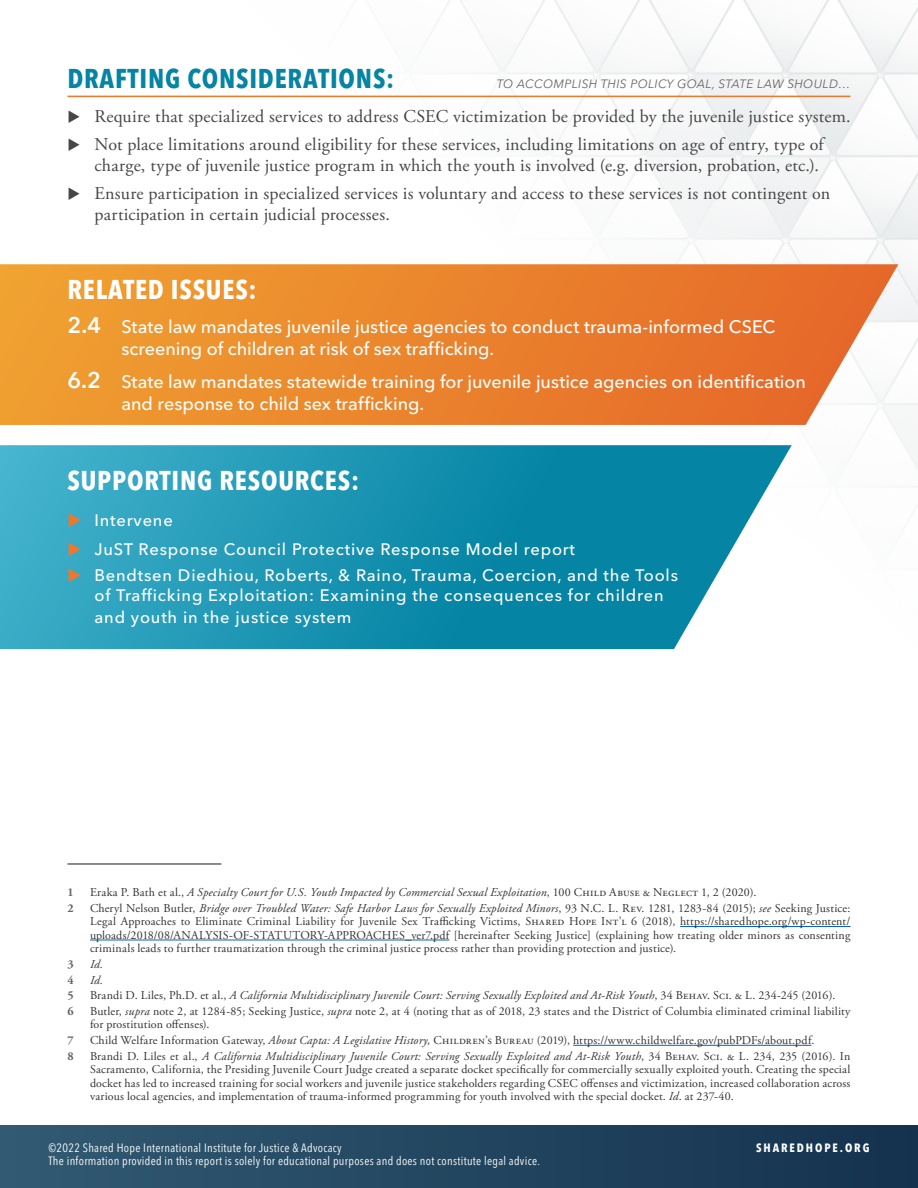
<style>
.page{position:relative;width:918px;height:1188px;background:#fff}
.page>*{position:absolute;margin:0;border:0;box-sizing:border-box;transform-origin:0 0}
.t1{font:700 condensed 27px "Avenir Next LT Pro";letter-spacing:.03em;color:#fff}
.t2{font:700 condensed 27px "Avenir Next LT Pro";letter-spacing:.03em;color:#0584a4}
.t3{font:18px/27.8px "Adobe Garamond Pro";letter-spacing:.005em;color:#464547}
.t4{font:500 18px/21.6px "Avenir Next LT Pro";letter-spacing:-.005em;color:#fff}
.t5{font:500 16.5px/29.2px "Avenir Next LT Pro";letter-spacing:.05em;color:#fff}
.t6{font:12px/13.5px "Adobe Garamond Pro";color:#333;text-align:justify}
.t7{font:italic 12px "Adobe Garamond Pro";letter-spacing:.015em;color:#333}
.t8{font:condensed 12px "Avenir Next LT Pro";letter-spacing:.025em;color:#fff}
.t9{font:italic 12px "Avenir Next LT Pro";letter-spacing:.03em;color:#666}
.t10{font:700 condensed 12px "Avenir Next LT Pro";letter-spacing:.16em;color:#fff}
.t11{font:700 12px "Adobe Garamond Pro";color:#666}
.s1{font-weight:600;font-size:22.5px}
.s2{font-style:normal}
.s3{font-style:italic}
</style>
<div class="page">
<img style="left:221px;top:0;width:697px;height:941px">
<div style="left:0;top:1126px;width:918px;height:62px;background:linear-gradient(to right,#325a72,#14324d)"></div>
<svg style="left:0;top:264px;width:898px;height:161px;background:#eb8a38"></svg>
<svg style="left:0;top:445px;width:792px;height:204px;background:#2a9bb7"></svg>
<hr style="left:680px;top:926px;width:170px;height:1px;background:#0563c1">
<hr style="left:90px;top:940px;width:359px;height:1px;background:#0563c1">
<hr style="left:573px;top:1045px;width:238px;height:1px;background:#0563c1">
<hr style="left:68px;top:863px;width:153px;height:2px;background:#666">
<hr style="left:68px;top:96px;width:782px;height:1px;background:#f0772a">
<svg style="left:69px;top:513px;width:12px;height:14px"></svg>
<svg style="left:69px;top:542px;width:12px;height:14px"></svg>
<svg style="left:69px;top:568px;width:12px;height:14px"></svg>
<h1 class="t2" style="left:68px;top:62px;width:328px">DRAFTING CONSIDERATIONS:</h1>
<p class="t9" style="left:497px;top:76px;width:355px">TO ACCOMPLISH THIS POLICY GOAL, STATE LAW SHOULD…</p>
<h2 class="t3" style="left:94px;top:103px;width:758px">Require that specialized services to address CSEC victimization be provided by the juvenile justice system.<br>Not place limitations around eligibility for these services, including limitations on age of entry, type of</h2>
<h2 class="t3" style="left:94px;top:152px;width:737px">charge, type of juvenile justice program in which the youth is involved (e.g. diversion, probation, etc.).<br>Ensure participation in specialized services is voluntary and access to these services is not contingent on</h2>
<h2 class="t3" style="left:94px;top:201px;width:297px">participation in certain judicial processes.</h2>
<h1 class="t1" style="left:68px;top:273px;width:191px">RELATED ISSUES:</h1>
<h2 class="t4" style="left:122px;top:316px;width:655px;text-indent:-54px"><span class="s1">2.4</span> State law mandates juvenile justice agencies to conduct trauma-informed CSEC screening of children at risk of sex trafficking.</h2>
<h2 class="t4" style="left:122px;top:371px;width:686px;text-indent:-54px"><span class="s1">6.2</span> State law mandates statewide training for juvenile justice agencies on identification and response to child sex trafficking.</h2>
<h1 class="t1" style="left:68px;top:464px;width:293px">SUPPORTING RESOURCES:</h1>
<h3 class="t5" style="left:95px;top:505px;width:482px">Intervene<br>JuST Response Council Protective Response Model report</h3>
<h3 class="t5" style="left:95px;top:566px;width:585px;line-height:19.5px">Bendtsen Diedhiou, Roberts, &amp; Raino, Trauma, Coercion, and the Tools of Trafficking Exploitation: Examining the consequences for children</h3>
<h3 class="t5" style="left:95px;top:603px;width:258px">and youth in the justice system</h3>
<p class="t11" style="left:68px;top:885px;width:8px">1</p>
<p class="t7" style="left:90px;top:885px;width:668px"><span class="s2">Eraka P. Bath et al.,</span> A Specialty Court for U.S. Youth Impacted by Commercial Sexual Exploitation<span class="s2">, 100 Child Abuse &amp; Neglect 1, 2 (2020).</span></p>
<p class="t11" style="left:68px;top:901px;width:8px">2</p>
<p class="t6" style="left:90px;top:902px;width:762px">Cheryl Nelson Butler, <span class="s3">Bridge over Troubled Water: Safe Harbor Laws for Sexually Exploited Minors</span>, 93 N.C. L. Rev. 1281, 1283-84 (2015); <span class="s3">see</span> Seeking Justice:<br>Legal Approaches to Eliminate Criminal Liability for Juvenile Sex Trafficking Victims, Shared Hope Int’l 6 (2018), https://sharedhope.org/wp-content/ uploads/2018/08/ANALYSIS-OF-STATUTORY-APPROACHES_ver7.pdf [hereinafter Seeking Justice] (explaining how treating older minors as consenting criminals leads to further traumatization through the criminal justice process rather than providing protection and justice).</p>
<p class="t11" style="left:68px;top:957px;width:8px">3</p>
<p class="t7" style="left:90px;top:957px;width:15px">Id.</p>
<p class="t11" style="left:68px;top:973px;width:8px">4</p>
<p class="t7" style="left:90px;top:973px;width:15px">Id.</p>
<p class="t11" style="left:68px;top:988px;width:8px">5</p>
<p class="t7" style="left:90px;top:988px;width:747px"><span class="s2">Brandi D. Liles, Ph.D. et al.,</span> A California Multidisciplinary Juvenile Court: Serving Sexually Exploited and At-Risk Youth<span class="s2">, 34 Behav. Sci. &amp; L. 234-245 (2016).</span></p>
<p class="t11" style="left:68px;top:1004px;width:8px">6</p>
<p class="t6" style="left:90px;top:1005px;width:762px">Butler, <span class="s3">supra</span> note 2, at 1284-85; Seeking Justice, <span class="s3">supra</span> note 2, at 4 (noting that as of 2018, 23 states and the District of Columbia eliminated criminal liability for prostitution offenses).</p>
<p class="t11" style="left:68px;top:1033px;width:8px">7</p>
<p class="t6" style="left:90px;top:1034px;width:726px">Child Welfare Information Gateway, <span class="s3">About Capta: A Legislative History,</span> Children’s Bureau (2019), https://www.childwelfare.gov/pubPDFs/about.pdf.</p>
<p class="t11" style="left:68px;top:1049px;width:8px">8</p>
<p class="t6" style="left:90px;top:1050px;width:762px">Brandi D. Liles et al., <span class="s3">A California Multidisciplinary Juvenile Court: Serving Sexually Exploited and At-Risk Youth</span>, 34 Behav. Sci. &amp; L. 234, 235 (2016). In Sacramento, California, the Presiding Juvenile Court Judge created a separate docket specifically for commercially sexually exploited youth. Creating the special docket has led to increased training for social workers and juvenile justice stakeholders regarding CSEC offenses and victimization, increased collaboration across various local agencies, and implementation of trauma-informed programming for youth involved with the special docket. <span class="s3">Id</span>. at 237-40.</p>
<p class="t8" style="left:49px;top:1140px;width:295px">©2022 Shared Hope International Institute for Justice &amp; Advocacy</p>
<p class="t10" style="left:756px;top:1140px;width:115px">SHAREDHOPE.ORG</p>
<p class="t8" style="left:49px;top:1154px;width:493px">The information provided in this report is solely for educational purposes and does not constitute legal advice.</p>
</div>
